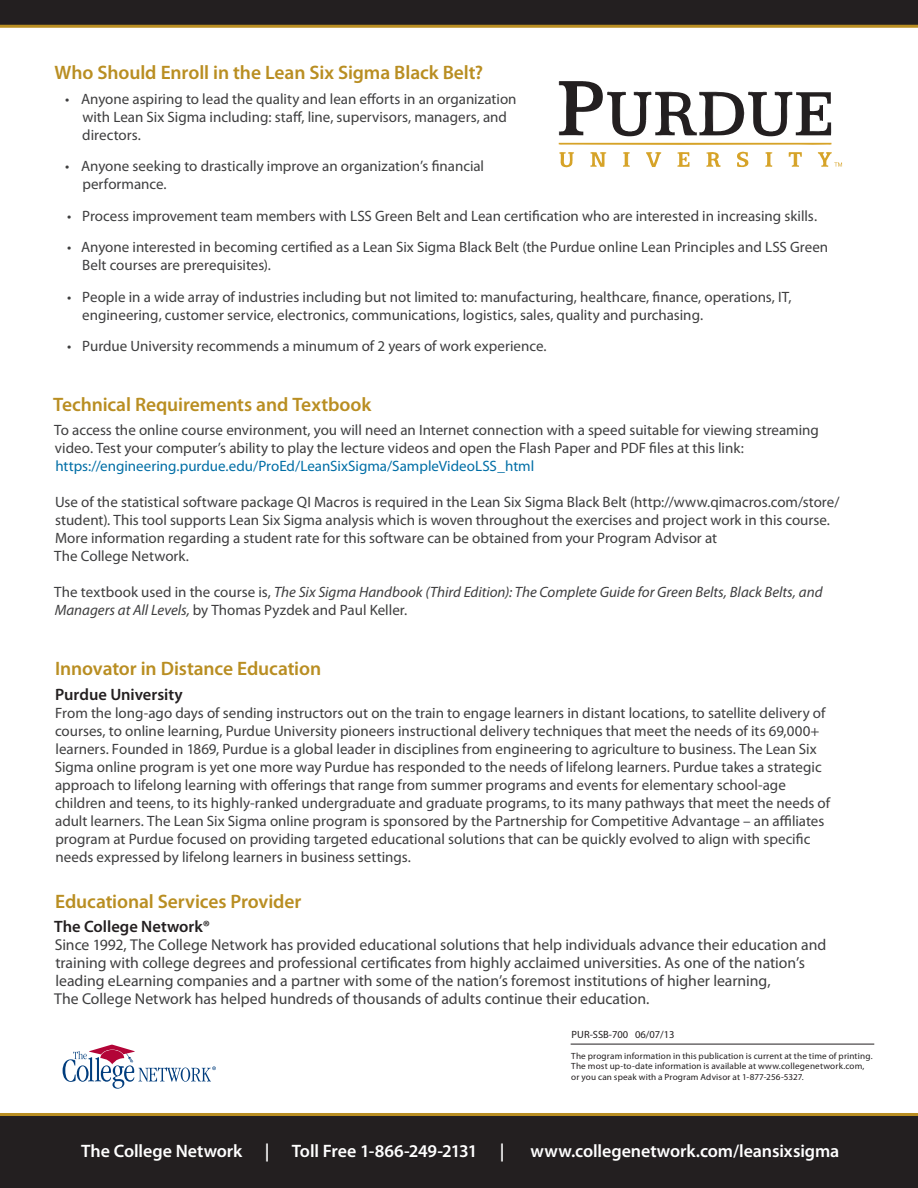
<style>
.page{position:relative;width:918px;height:1188px;background:#fff}
.page>*{position:absolute;margin:0;border:0;box-sizing:border-box;transform-origin:0 0}
.HL_-_LC_FP{font:600 19.5px "Myriad Pro";letter-spacing:-.005em;color:#b98e22}
.BODY_TEXT{font:600 18px "Myriad Pro";letter-spacing:-.005em;color:#fff}
.HL_-_LC_FP-2{font:600 16.5px "Myriad Pro";color:#231f20}
.BODY_TEXT-2{font:15.75px/18px "Myriad Pro";letter-spacing:-.005em;color:#3e3e3f}
.BODY_TEXT-3{font:15px/18px "Myriad Pro";color:#3e3e3f}
.Bullets{font:15px/18px "Myriad Pro";color:#3e3e3f}
.BODY_TEXT-4{font:italic 15px/18px "Myriad Pro";color:#3e3e3f}
.BODY_TEXT-5{font:15px "Myriad Pro";color:#006ea6}
.t1{font:10.5px "Myriad Pro";color:#231f20}
.Body_Text{font:9px/10.5px "Myriad Pro";letter-spacing:.015em;color:#231f20}
.s1{font-style:normal}
</style>
<div class="page">
<div style="left:0;top:1113px;width:918px;height:75px;background:#231f20"></div>
<svg style="left:0;top:0;width:918px;height:28px"></svg>
<hr style="left:571px;top:1044px;width:303px;height:1px;background:#231f20">
<svg style="left:558px;top:81px;width:274px;height:56px"></svg>
<svg style="left:558px;top:143px;width:284px;height:25px"></svg>
<svg style="left:63px;top:1045px;width:153px;height:44px"></svg>
<p class="HL_-_LC_FP" style="left:55px;top:60px;width:430px">Who Should Enroll in the Lean Six Sigma Black Belt?</p>
<p class="Bullets" style="left:82px;top:90px;width:436px;text-indent:-17px">• Anyone aspiring to lead the quality and lean efforts in an organization with Lean Six Sigma including: staff, line, supervisors, managers, and directors.</p>
<p class="Bullets" style="left:82px;top:157px;width:403px;text-indent:-17px">• Anyone seeking to drastically improve an organization’s financial performance.</p>
<p class="Bullets" style="left:67px;top:207px;width:752px">• Process improvement team members with LSS Green Belt and Lean certification who are interested in increasing skills.</p>
<p class="Bullets" style="left:82px;top:238px;width:747px;text-indent:-15px">• Anyone interested in becoming certified as a Lean Six Sigma Black Belt (the Purdue online Lean Principles and LSS Green<br>Belt courses are prerequisites).</p>
<p class="Bullets" style="left:82px;top:288px;width:711px;text-indent:-15px">• People in a wide array of industries including but not limited to: manufacturing, healthcare, finance, operations, IT, engineering, customer service, electronics, communications, logistics, sales, quality and purchasing.</p>
<p class="Bullets" style="left:67px;top:337px;width:481px">• Purdue University recommends a minumum of 2 years of work experience.</p>
<p class="HL_-_LC_FP" style="left:53px;top:392px;width:320px">Technical Requirements and Textbook</p>
<p class="BODY_TEXT-3" style="left:54px;top:421px;width:766px">To access the online course environment, you will need an Internet connection with a speed suitable for viewing streaming video. Test your computer’s ability to play the lecture videos and open the Flash Paper and PDF files at this link:</p>
<p class="BODY_TEXT-5" style="left:55px;top:457px;width:480px">https://engineering.purdue.edu/ProEd/LeanSixSigma/SampleVideoLSS_html</p>
<p class="BODY_TEXT-3" style="left:55px;top:493px;width:786px">Use of the statistical software package QI Macros is required in the Lean Six Sigma Black Belt (http://www.qimacros.com/store/ student). This tool supports Lean Six Sigma analysis which is woven throughout the exercises and project work in this course.<br>More information regarding a student rate for this software can be obtained from your Program Advisor at</p>
<p class="BODY_TEXT-3" style="left:54px;top:547px;width:136px">The College Network.</p>
<p class="BODY_TEXT-4" style="left:54px;top:583px;width:770px"><span class="s1">The textbook used in the course is,</span> The Six Sigma Handbook (Third Edition): The Complete Guide for Green Belts, Black Belts, and<br>Managers at All Levels, <span class="s1">by Thomas Pyzdek and Paul Keller.</span></p>
<p class="HL_-_LC_FP" style="left:55px;top:656px;width:267px">Innovator in Distance Education</p>
<p class="HL_-_LC_FP-2" style="left:55px;top:684px;width:129px">Purdue University</p>
<p class="BODY_TEXT-3" style="left:55px;top:704px;width:777px">From the long-ago days of sending instructors out on the train to engage learners in distant locations, to satellite delivery of courses, to online learning, Purdue University pioneers instructional delivery techniques that meet the needs of its 69,000+ learners. Founded in 1869, Purdue is a global leader in disciplines from engineering to agriculture to business. The Lean Six Sigma online program is yet one more way Purdue has responded to the needs of lifelong learners. Purdue takes a strategic approach to lifelong learning with offerings that range from summer programs and events for elementary school-age children and teens, to its highly-ranked undergraduate and graduate programs, to its many pathways that meet the needs of adult learners. The Lean Six Sigma online program is sponsored by the Partnership for Competitive Advantage – an affiliates program at Purdue focused on providing targeted educational solutions that can be quickly evolved to align with specific needs expressed by lifelong learners in business settings.</p>
<p class="HL_-_LC_FP" style="left:55px;top:889px;width:248px">Educational Services Provider</p>
<p class="HL_-_LC_FP-2" style="left:54px;top:916px;width:158px">The College Network®</p>
<p class="BODY_TEXT-2" style="left:55px;top:936px;width:773px">Since 1992, The College Network has provided educational solutions that help individuals advance their education and training with college degrees and professional certificates from highly acclaimed universities. As one of the nation’s leading eLearning companies and a partner with some of the nation’s foremost institutions of higher learning,</p>
<p class="BODY_TEXT-2" style="left:54px;top:990px;width:597px">The College Network has helped hundreds of thousands of adults continue their education.</p>
<p class="t1" style="left:572px;top:1028px;width:104px">PUR-SSB-700 06/07/13</p>
<p class="Body_Text" style="left:571px;top:1050px;width:303px">The program information in this publication is current at the time of printing.<br>The most up-to-date information is available at www.collegenetwork.com, or you can speak with a Program Advisor at 1-877-256-5327.</p>
<p class="BODY_TEXT" style="left:81px;top:1139px;width:425px">The College Network | Toll Free 1-866-249-2131 |</p>
<p class="BODY_TEXT" style="left:531px;top:1139px;width:310px">www.collegenetwork.com/leansixsigma</p>
</div>
